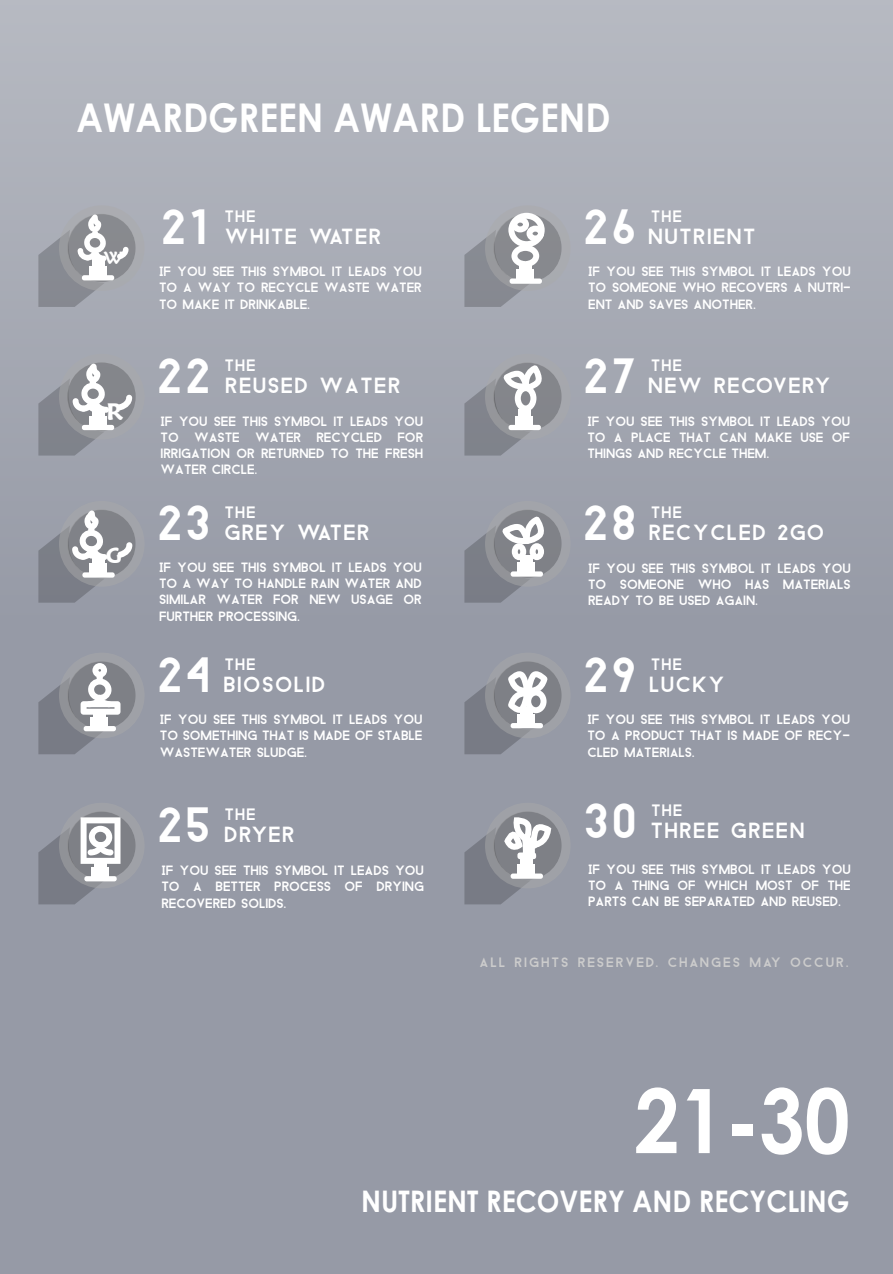
<style>
.page{position:relative;width:893px;height:1274px;background:#fff}
.page>*{position:absolute;margin:0;border:0;box-sizing:border-box;transform-origin:0 0}
.t1{font:700 89.1px "Century Gothic";color:#fff;scale:.91 1}
.t2{font:49.5px "Baron Neue";letter-spacing:.02em;color:#fff}
.t3{font:700 39.6px "Century Gothic";color:#fff;scale:.91 1}
.t4{font:700 29.7px "Century Gothic";color:#fff;scale:.91 1}
.t5{font:600 23.1px "Maiandra GD";color:#fff}
.t6{font:21.9px "Baron Neue";letter-spacing:.02em;color:#fff}
.t7{font:600 21px "Maiandra GD";color:#fff}
.t8{font:600 17.25px "Maiandra GD";color:#fff}
.t9{font:16.5px "Baron Neue";letter-spacing:.02em;color:#fff}
.t10{font:13.65px "Baron Neue";letter-spacing:.1em;color:#ccc}
.t11{font:13.5px/16.2px "Baron Neue";letter-spacing:-.05em;color:#fff;text-align:justify}
</style>
<div class="page">
<div style="left:0;top:0;width:893px;height:1273px;background:#969aa6"></div>
<div style="left:0;top:0;width:893px;height:624px;background:linear-gradient(to bottom,#b7bac2,#969aa6)"></div>
<svg style="left:67px;top:214px;width:69px;height:68px"></svg>
<div style="left:59px;top:205px;width:86px;height:86px;border:9px solid #aaa;border-radius:50%"></div>
<div style="left:493px;top:214px;width:69px;height:68px;background:#88898e;border-radius:50%"></div>
<div style="left:493px;top:362px;width:69px;height:69px;background:#84868b;border-radius:50%"></div>
<div style="left:485px;top:205px;width:86px;height:86px;border:9px solid #aaa;border-radius:50%"></div>
<div style="left:59px;top:354px;width:86px;height:85px;border:9px solid #aaa;border-radius:50%"></div>
<div style="left:485px;top:354px;width:86px;height:85px;border:9px solid #aaa;border-radius:50%"></div>
<svg style="left:67px;top:362px;width:69px;height:69px"></svg>
<div style="left:59px;top:501px;width:86px;height:85px;border:9px solid #aaa;border-radius:50%"></div>
<svg style="left:493px;top:509px;width:69px;height:69px"></svg>
<div style="left:485px;top:501px;width:86px;height:85px;border:9px solid #aaa;border-radius:50%"></div>
<svg style="left:67px;top:661px;width:69px;height:68px"></svg>
<div style="left:59px;top:652px;width:86px;height:86px;border:9px solid #aaa;border-radius:50%"></div>
<div style="left:493px;top:661px;width:69px;height:68px;background:#7e8086;border-radius:50%"></div>
<div style="left:485px;top:652px;width:86px;height:86px;border:9px solid #aaa;border-radius:50%"></div>
<svg style="left:67px;top:811px;width:69px;height:68px"></svg>
<div style="left:59px;top:802px;width:86px;height:86px;border:9px solid #aaa;border-radius:50%"></div>
<svg style="left:493px;top:811px;width:69px;height:68px"></svg>
<div style="left:485px;top:802px;width:86px;height:86px;border:9px solid #aaa;border-radius:50%"></div>
<svg style="left:38px;top:214px;width:91px;height:93px"></svg>
<svg style="left:38px;top:363px;width:94px;height:92px"></svg>
<svg style="left:38px;top:510px;width:94px;height:92px"></svg>
<svg style="left:38px;top:663px;width:82px;height:91px"></svg>
<svg style="left:38px;top:817px;width:82px;height:87px"></svg>
<svg style="left:464px;top:813px;width:91px;height:91px"></svg>
<svg style="left:464px;top:671px;width:84px;height:83px"></svg>
<svg style="left:464px;top:516px;width:84px;height:86px"></svg>
<svg style="left:464px;top:365px;width:81px;height:90px"></svg>
<svg style="left:464px;top:213px;width:81px;height:94px"></svg>
<h3 class="t3" style="left:76px;top:88px;width:589px">AWARDGREEN AWARD LEGEND</h3>
<p class="t8" style="left:104px;top:247px;width:20px">W</p>
<h2 class="t2" style="left:163px;top:199px;width:49px">21</h2>
<p class="t9" style="left:226px;top:207px;width:33px">THE</p>
<h2 class="t2" style="left:586px;top:199px;width:57px">26</h2>
<h3 class="t6" style="left:226px;top:224px;width:159px">WHITE WATER</h3>
<p class="t9" style="left:652px;top:207px;width:33px">THE</p>
<h3 class="t6" style="left:649px;top:224px;width:110px">NUTRIENT</h3>
<p class="t11" style="left:160px;top:264px;width:265px">IF YOU SEE THIS SYMBOL IT LEADS YOU TO A WAY TO RECYCLE WASTE WATER TO MAKE IT DRINKABLE.</p>
<p class="t11" style="left:589px;top:264px;width:265px">IF YOU SEE THIS SYMBOL IT LEADS YOU TO SOMEONE WHO RECOVERS A NUTRI-ENT AND SAVES ANOTHER.</p>
<h3 class="t5" style="left:107px;top:397px;width:18px">R</h3>
<h3 class="t7" style="left:106px;top:543px;width:17px">G</h3>
<h2 class="t2" style="left:160px;top:347px;width:57px">22</h2>
<p class="t9" style="left:226px;top:355px;width:33px">THE</p>
<h2 class="t2" style="left:586px;top:347px;width:57px">27</h2>
<h3 class="t6" style="left:226px;top:373px;width:177px">REUSED WATER</h3>
<p class="t9" style="left:652px;top:355px;width:33px">THE</p>
<h3 class="t6" style="left:649px;top:373px;width:185px">NEW RECOVERY</h3>
<p class="t11" style="left:161px;top:413px;width:265px">IF YOU SEE THIS SYMBOL IT LEADS YOU TO WASTE WATER RECYCLED FOR IRRIGATION OR RETURNED TO THE FRESH WATER CIRCLE.</p>
<p class="t11" style="left:588px;top:413px;width:265px">IF YOU SEE THIS SYMBOL IT LEADS YOU TO A PLACE THAT CAN MAKE USE OF THINGS AND RECYCLE THEM.</p>
<h2 class="t2" style="left:160px;top:494px;width:57px">23</h2>
<p class="t9" style="left:226px;top:502px;width:33px">THE</p>
<h2 class="t2" style="left:586px;top:494px;width:57px">28</h2>
<h3 class="t6" style="left:225px;top:520px;width:148px">GREY WATER</h3>
<p class="t9" style="left:652px;top:502px;width:33px">THE</p>
<h3 class="t6" style="left:650px;top:520px;width:178px">RECYCLED 2GO</h3>
<p class="t11" style="left:160px;top:559px;width:265px">IF YOU SEE THIS SYMBOL IT LEADS YOU TO A WAY TO HANDLE RAIN WATER AND SIMILAR WATER FOR NEW USAGE OR FURTHER PROCESSING.</p>
<p class="t11" style="left:589px;top:560px;width:265px">IF YOU SEE THIS SYMBOL IT LEADS YOU TO SOMEONE WHO HAS MATERIALS READY TO BE USED AGAIN.</p>
<h2 class="t2" style="left:160px;top:646px;width:57px">24</h2>
<p class="t9" style="left:226px;top:654px;width:33px">THE</p>
<h3 class="t6" style="left:224px;top:671px;width:105px">BIOSOLID</h3>
<h2 class="t2" style="left:586px;top:646px;width:57px">29</h2>
<p class="t9" style="left:652px;top:654px;width:33px">THE</p>
<h3 class="t6" style="left:650px;top:671px;width:78px">LUCKY</h3>
<p class="t11" style="left:161px;top:711px;width:265px">IF YOU SEE THIS SYMBOL IT LEADS YOU TO SOMETHING THAT IS MADE OF STABLE WASTEWATER SLUDGE.</p>
<p class="t11" style="left:588px;top:711px;width:265px">IF YOU SEE THIS SYMBOL IT LEADS YOU TO A PRODUCT THAT IS MADE OF RECY-CLED MATERIALS.</p>
<h2 class="t2" style="left:160px;top:796px;width:57px">25</h2>
<p class="t9" style="left:226px;top:804px;width:33px">THE</p>
<h3 class="t6" style="left:225px;top:821px;width:73px">DRYER</h3>
<h2 class="t2" style="left:586px;top:791px;width:57px">30</h2>
<p class="t9" style="left:652px;top:800px;width:33px">THE</p>
<h3 class="t6" style="left:652px;top:817px;width:156px">THREE GREEN</h3>
<p class="t11" style="left:162px;top:862px;width:265px">IF YOU SEE THIS SYMBOL IT LEADS YOU TO A BETTER PROCESS OF DRYING RECOVERED SOLIDS.</p>
<p class="t11" style="left:589px;top:861px;width:265px">IF YOU SEE THIS SYMBOL IT LEADS YOU TO A THING OF WHICH MOST OF THE PARTS CAN BE SEPARATED AND REUSED.</p>
<p class="t10" style="left:480px;top:954px;width:371px">ALL RIGHTS RESERVED. CHANGES MAY OCCUR.</p>
<h1 class="t1" style="left:634px;top:1052px;width:238px">21-30</h1>
<h3 class="t4" style="left:361px;top:1177px;width:538px">NUTRIENT RECOVERY AND RECYCLING</h3>
</div>
